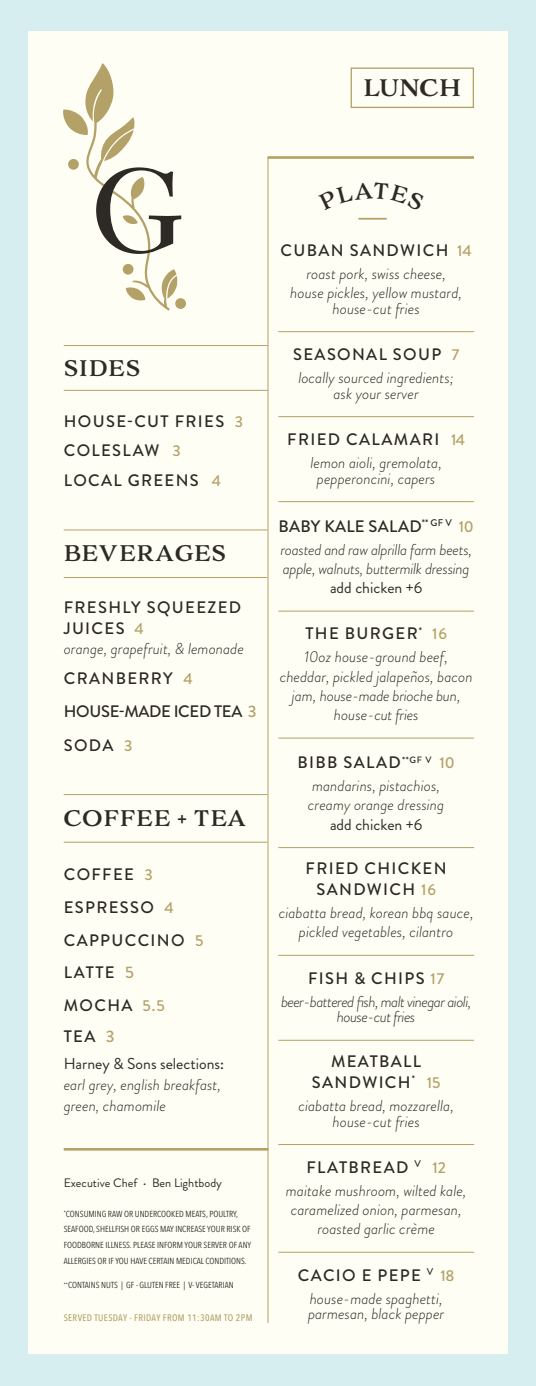
<style>
.page{position:relative;width:536px;height:1386px;background:#d7eef0}
.page>*{position:absolute;margin:0;border:0;box-sizing:border-box;transform-origin:0 0}
.t1{font:26.25px "Adorn S Serif";letter-spacing:-.03em;color:#2d2a26}
.t2{font:21px "Adorn S Serif";color:#2d2a26}
.t3{font:500 16.62px/21px "Brandon Grotesque";letter-spacing:.08em;color:#2d2a26}
.t4{font:500 16.62px/33.2px "Brandon Grotesque";letter-spacing:-.02em;color:#2d2a26}
.t5{font:500 16.62px "Brandon Grotesque";letter-spacing:.015em;color:#2d2a26}
.t6{font:italic 300 15.75px/19.2px "Brandon Grotesque";color:#2d2a26;text-align:center}
.t7{font:italic 300 15.75px/19.2px "Brandon Grotesque";letter-spacing:-.02em;color:#2d2a26}
.t8{font:italic 300 15.75px/15.8px "Brandon Grotesque";letter-spacing:-.04em;color:#2d2a26;text-align:center}
.t9{font:15.75px "Brandon Grotesque";color:#2d2a26}
.t10{font:12.25px "Brandon Grotesque";color:#2d2a26}
.t11{font:500 9.45px "Avenir Next Condensed";letter-spacing:.04em;color:#b3a168}
.t12{font:8.75px/15.8px "Avenir Next Condensed";color:#2d2a26}
.s1{font-size:15.75px;color:#b3a168}
.s2{color:#b3a168}
.s3{font-weight:400;font-style:normal}
.s4{font-weight:500;font-style:normal}
.s5{font-weight:300;font-style:italic}
</style>
<div class="page">
<div style="left:28px;top:32px;width:479px;height:1322px;background:#fffef4"></div>
<div style="left:350px;top:68px;width:124px;height:40px;border:1px solid #b3a168"></div>
<div style="left:175px;top:298px;width:11px;height:11px;background:#b3a168;border-radius:50%"></div>
<svg style="left:63px;top:63px;width:118px;height:248px"></svg>
<hr style="left:358px;top:218px;width:28px;height:2px;background:#b3a168">
<hr style="left:278px;top:331px;width:196px;height:1px;background:#b3a168">
<hr style="left:278px;top:416px;width:196px;height:1px;background:#b3a168">
<hr style="left:278px;top:501px;width:196px;height:1px;background:#b3a168">
<hr style="left:278px;top:611px;width:196px;height:1px;background:#b3a168">
<hr style="left:278px;top:738px;width:196px;height:1px;background:#b3a168">
<hr style="left:278px;top:847px;width:196px;height:1px;background:#b3a168">
<hr style="left:278px;top:955px;width:196px;height:1px;background:#b3a168">
<hr style="left:278px;top:1040px;width:196px;height:1px;background:#b3a168">
<hr style="left:278px;top:1144px;width:196px;height:1px;background:#b3a168">
<hr style="left:278px;top:1252px;width:196px;height:1px;background:#b3a168">
<hr style="left:64px;top:1148px;width:204px;height:3px;background:#b3a168">
<hr style="left:64px;top:345px;width:204px;height:1px;background:#b3a168">
<hr style="left:64px;top:390px;width:204px;height:1px;background:#b3a168">
<hr style="left:64px;top:577px;width:203px;height:1px;background:#b3a168">
<hr style="left:64px;top:842px;width:203px;height:1px;background:#b3a168">
<hr style="left:267px;top:156px;width:207px;height:3px;background:#b3a168">
<hr style="left:64px;top:530px;width:203px;height:1px;background:#b3a168">
<hr style="left:64px;top:794px;width:203px;height:1px;background:#b3a168">
<hr style="left:267px;top:158px;width:1px;height:1165px;background:#b3a168">
<h1 class="t1" style="left:363px;top:70px;width:100px">lunch</h1>
<p class="t3" style="left:280px;top:240px;width:192px">CUBAN SANDWICH <span class="s1">14</span></p>
<p class="t6" style="left:290px;top:264px;width:173px">roast pork, swiss cheese, house pickles, yellow mustard,</p>
<p class="t6" style="left:332px;top:299px;width:89px">house-cut fries</p>
<p class="t3" style="left:293px;top:344px;width:167px">SEASONAL SOUP <span class="s1">7</span></p>
<p class="t6" style="left:298px;top:370px;width:157px;line-height:15.8px">locally sourced ingredients; ask your server</p>
<p class="t3" style="left:287px;top:429px;width:179px">FRIED CALAMARI <span class="s1">14</span></p>
<p class="t6" style="left:310px;top:455px;width:133px;line-height:15.8px">lemon aioli, gremolata, pepperoncini, capers</p>
<p class="t5" style="left:278px;top:515px;width:197px">BABY KALE SALAD<sup>**</sup> <sup>GF</sup> <sup>V</sup> <span class="s1">10</span></p>
<p class="t7" style="left:280px;top:540px;width:193px">roasted and raw alprilla farm beets, apple, walnuts, buttermilk dressing</p>
<p class="t9" style="left:330px;top:577px;width:94px">add chicken +6</p>
<p class="t3" style="left:305px;top:624px;width:143px">THE BURGER<sup>*</sup> <span class="s1">16</span></p>
<p class="t6" style="left:279px;top:648px;width:194px">10oz house-ground beef, cheddar, pickled jalapeños, bacon jam, house-made brioche bun, house-cut fries</p>
<p class="t3" style="left:297px;top:752px;width:159px">BIBB SALAD<sup>**GF</sup> <sup>V</sup> <span class="s1">10</span></p>
<p class="t6" style="left:308px;top:776px;width:138px;text-align:left">mandarins, pistachios, creamy orange dressing</p>
<p class="t9" style="left:330px;top:813px;width:94px">add chicken +6</p>
<p class="t3" style="left:305px;top:858px;width:142px;text-align:center">FRIED CHICKEN<br>SANDWICH <span class="s1">16</span></p>
<p class="t6" style="left:279px;top:903px;width:196px">ciabatta bread, korean bbq sauce, pickled vegetables, cilantro</p>
<p class="t3" style="left:308px;top:968px;width:138px">FISH &amp; CHIPS <span class="s1">17</span></p>
<p class="t8" style="left:281px;top:993px;width:192px">beer-battered fish, malt vinegar aioli, house-cut fries</p>
<p class="t3" style="left:312px;top:1051px;width:130px;text-align:center">MEATBALL<br>SANDWICH<sup>*</sup> <span class="s1">15</span></p>
<p class="t6" style="left:298px;top:1098px;width:157px;line-height:15.8px">ciabatta bread, mozzarella, house-cut fries</p>
<p class="t3" style="left:306px;top:1157px;width:141px">FLATBREAD <sup>V</sup> <span class="s1">12</span></p>
<p class="t6" style="left:286px;top:1181px;width:182px">maitake mushroom, wilted kale, caramelized onion, parmesan, roasted garlic crème</p>
<p class="t3" style="left:298px;top:1265px;width:158px">CACIO E PEPE <sup>V</sup> <span class="s1">18</span></p>
<p class="t6" style="left:309px;top:1289px;width:134px">house-made spaghetti,</p>
<h2 class="t2" style="left:64px;top:355px;width:78px">SIDES</h2>
<p class="t3" style="left:64px;top:406px;width:181px;line-height:29.8px">HOUSE-CUT FRIES <span class="s1">3<br></span>COLESLAW <span class="s1">3<br></span>LOCAL GREENS <span class="s1">4</span></p>
<h2 class="t2" style="left:63px;top:540px;width:165px">BEVERAGES</h2>
<p class="t3" style="left:64px;top:597px;width:179px">FRESHLY SQUEEZED<br>JUICES <span class="s1">4</span></p>
<p class="t6" style="left:64px;top:639px;width:182px">orange, grapefruit, &amp; lemonade</p>
<p class="t4" style="left:64px;top:662px;width:194px">CRANBERRY <span class="s1">4<br></span>HOUSE-MADE ICED TEA <span class="s2">3<br></span>SODA <span class="s1">3</span></p>
<h2 class="t2" style="left:63px;top:805px;width:185px">COFFEE + TEA</h2>
<p class="t3" style="left:64px;top:858px;width:141px;line-height:33.2px">COFFEE <span class="s1">3<br></span>ESPRESSO <span class="s1">4<br></span>CAPPUCCINO <span class="s1">5</span></p>
<p class="t3" style="left:64px;top:956px;width:102px;line-height:33.2px">LATTE <span class="s2">5<br></span>MOCHA <span class="s1">5.5</span></p>
<p class="t3" style="left:64px;top:1026px;width:52px">TEA <span class="s2">3</span></p>
<p class="t6" style="left:64px;top:1053px;width:162px;line-height:21px;text-align:left"><span class="s3">Harney &amp; Sons selections</span><span class="s4">: </span>earl grey, english breakfast, green, chamomile</p>
<p class="t10" style="left:64px;top:1174px;width:160px">Executive Chef <span class="s5">•</span> Ben Lightbody</p>
<p class="t12" style="left:64px;top:1205px;width:189px"><sup>*</sup>CONSUMING RAW OR UNDERCOOKED MEATS, POULTRY, SEAFOOD, SHELLFISH OR EGGS MAY INCREASE YOUR RISK OF FOODBORNE ILLNESS. PLEASE INFORM YOUR SERVER OF ANY ALLERGIES OR IF YOU HAVE CERTAIN MEDICAL CONDITIONS.</p>
<p class="t12" style="left:64px;top:1277px;width:171px"><sup>**</sup>CONTAINS NUTS | GF - GLUTEN FREE | V- VEGETARIAN</p>
<p class="t11" style="left:64px;top:1312px;width:190px">SERVED TUESDAY - FRIDAY FROM 11:30AM TO 2PM</p>
<p class="t6" style="left:308px;top:1304px;width:138px">parmesan, black pepper</p>
</div>
